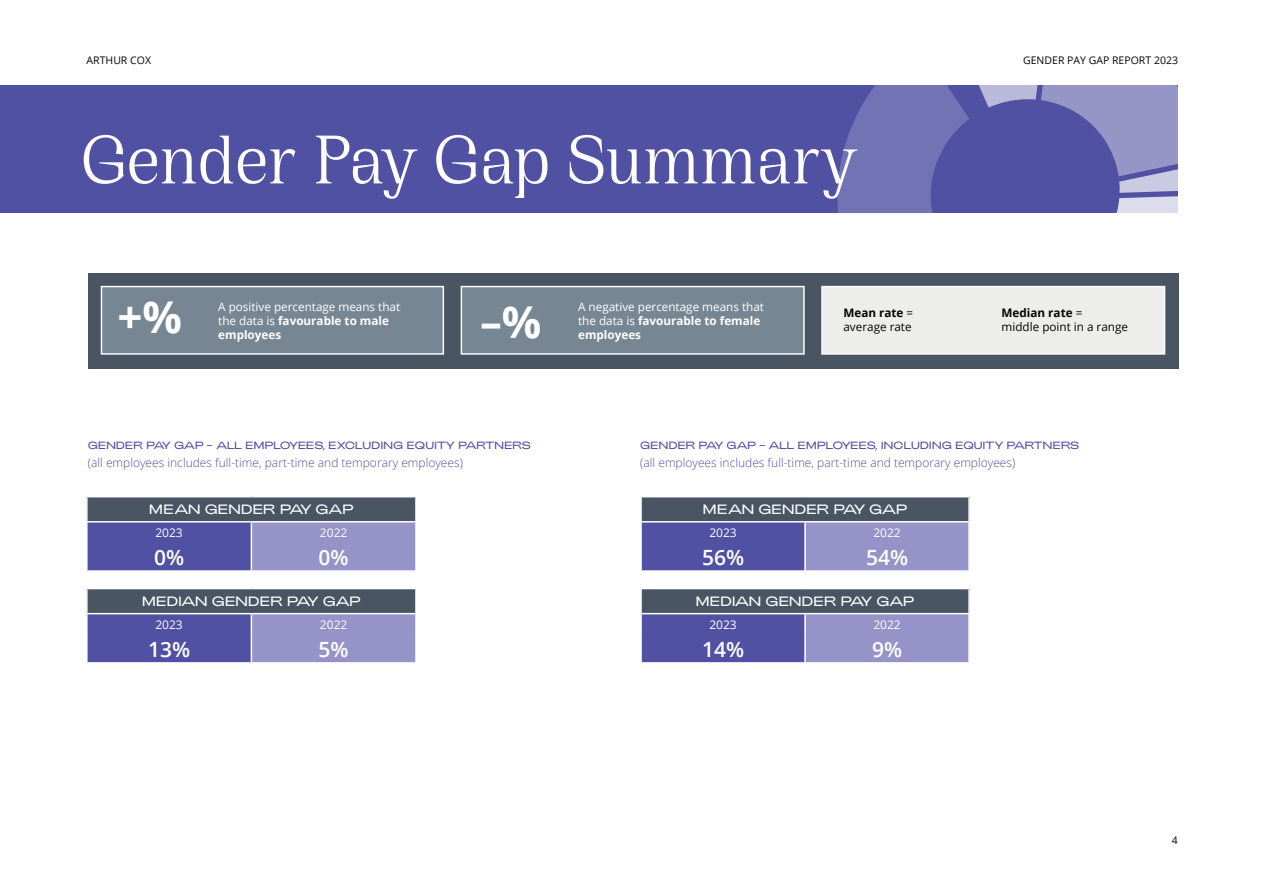
<style>
.page{position:relative;width:1263px;height:893px;background:#fff}
.page>*{position:absolute;margin:0;border:0;box-sizing:border-box;transform-origin:0 0}
.t1{font:75px "Earlsfort";letter-spacing:-.005em;color:#fff}
.t2{font:700 43.8px "Open Sans";color:#fff}
.t3{font:600 21px "Open Sans";color:#fff}
.t4{font:300 13.5px "Adieu";letter-spacing:-.03em;color:#fff}
.t5{font:300 12px "Open Sans";color:#5051a2}
.t6{font:12px "Open Sans";color:#fff}
.t7{font:11.7px/14.1px "Open Sans";color:#fff}
.t8{font:11.7px/14.1px "Open Sans";color:#040503}
.t9{font:700 11.7px "Open Sans";color:#fff}
.t10{font:300 10.5px "Adieu";letter-spacing:-.03em;color:#5051a2}
.t11{font:10.5px "Open Sans";color:#040503}
.s1{font-weight:700}
</style>
<div class="page">
<div style="left:0;top:85px;width:1178px;height:128px;background:#5051a2"></div>
<svg style="left:837px;top:85px;width:341px;height:128px"></svg>
<div style="left:641px;top:497px;width:328px;height:25px;background:#4a5564"></div>
<svg style="left:642px;top:523px;width:326px;height:47px;background:#7272b4"></svg>
<hr style="left:640px;top:497px;width:2px;height:24px;background:#fff">
<hr style="left:968px;top:497px;width:2px;height:24px;background:#fff">
<hr style="left:640px;top:521px;width:165px;height:2px;background:#fff">
<hr style="left:805px;top:521px;width:165px;height:2px;background:#fff">
<hr style="left:804px;top:523px;width:2px;height:20px;background:#fff">
<hr style="left:804px;top:543px;width:2px;height:27px;background:#fff">
<div style="left:641px;top:588px;width:328px;height:26px;background:#4a5564"></div>
<svg style="left:642px;top:614px;width:326px;height:48px;background:#7373b5"></svg>
<hr style="left:640px;top:588px;width:165px;height:1px;background:#fff">
<hr style="left:640px;top:589px;width:2px;height:24px;background:#fff">
<hr style="left:805px;top:588px;width:165px;height:1px;background:#fff">
<hr style="left:968px;top:589px;width:2px;height:24px;background:#fff">
<hr style="left:640px;top:613px;width:165px;height:1px;background:#fff">
<hr style="left:805px;top:613px;width:165px;height:1px;background:#fff">
<hr style="left:804px;top:614px;width:2px;height:21px;background:#fff">
<hr style="left:804px;top:635px;width:2px;height:27px;background:#fff">
<div style="left:87px;top:497px;width:329px;height:25px;background:#4a5564"></div>
<hr style="left:86px;top:497px;width:2px;height:24px;background:#fff">
<hr style="left:415px;top:497px;width:2px;height:24px;background:#fff">
<hr style="left:86px;top:521px;width:165px;height:2px;background:#fff">
<hr style="left:251px;top:521px;width:166px;height:2px;background:#fff">
<svg style="left:87px;top:522px;width:329px;height:48px;background:#7574b5"></svg>
<hr style="left:415px;top:543px;width:2px;height:27px;background:#fff">
<div style="left:87px;top:588px;width:329px;height:26px;background:#4a5564"></div>
<hr style="left:86px;top:588px;width:165px;height:1px;background:#fff">
<hr style="left:86px;top:589px;width:2px;height:24px;background:#fff">
<hr style="left:251px;top:588px;width:166px;height:1px;background:#fff">
<hr style="left:415px;top:589px;width:2px;height:24px;background:#fff">
<hr style="left:86px;top:613px;width:165px;height:1px;background:#fff">
<hr style="left:251px;top:613px;width:166px;height:1px;background:#fff">
<svg style="left:87px;top:614px;width:329px;height:48px;background:#7474b5"></svg>
<hr style="left:415px;top:635px;width:2px;height:27px;background:#fff">
<div style="left:88px;top:273px;width:1090px;height:95px;background:#4a5564"></div>
<div style="left:101px;top:287px;width:342px;height:67px;background:#768793"></div>
<div style="left:101px;top:286px;width:343px;height:69px;border:1px solid #fff"></div>
<div style="left:461px;top:287px;width:343px;height:67px;background:#768793"></div>
<div style="left:461px;top:286px;width:344px;height:69px;border:1px solid #fff"></div>
<div style="left:822px;top:287px;width:342px;height:67px;background:#edeeec"></div>
<div style="left:821px;top:286px;width:344px;height:69px;border:1px solid #fff"></div>
<p class="t11" style="left:87px;top:53px;width:66px">ARTHUR COX</p>
<h1 class="t1" style="left:81px;top:115px;width:778px">Gender Pay Gap Summary</h1>
<p class="t11" style="left:1023px;top:53px;width:156px">GENDER PAY GAP REPORT 2023</p>
<h2 class="t2" style="left:117px;top:286px;width:66px">+%</h2>
<p class="t7" style="left:218px;top:299px;width:183px">A positive percentage means that the data is <span class="s1">favourable to male</span></p>
<p class="t9" style="left:218px;top:326px;width:64px">employees</p>
<h2 class="t2" style="left:480px;top:292px;width:63px">–%</h2>
<p class="t7" style="left:578px;top:299px;width:187px">A negative percentage means that the data is <span class="s1">favourable to female</span></p>
<p class="t9" style="left:578px;top:326px;width:64px">employees</p>
<p class="t8" style="left:843px;top:305px;width:71px"><span class="s1">Mean rate</span> = average rate</p>
<p class="t8" style="left:1001px;top:305px;width:128px"><span class="s1">Median rate</span> =<br>middle point in a range</p>
<p class="t10" style="left:88px;top:439px;width:444px">GENDER PAY GAP – ALL EMPLOYEES, EXCLUDING EQUITY PARTNERS</p>
<p class="t5" style="left:88px;top:455px;width:377px">(all employees includes full-time, part-time and temporary employees)</p>
<p class="t4" style="left:149px;top:501px;width:206px">MEAN GENDER PAY GAP</p>
<p class="t6" style="left:155px;top:524px;width:29px">2023</p>
<p class="t6" style="left:320px;top:524px;width:29px">2022</p>
<h3 class="t3" style="left:154px;top:543px;width:32px">0%</h3>
<h3 class="t3" style="left:319px;top:543px;width:32px">0%</h3>
<p class="t4" style="left:142px;top:593px;width:221px">MEDIAN GENDER PAY GAP</p>
<p class="t6" style="left:155px;top:616px;width:29px">2023</p>
<p class="t6" style="left:320px;top:616px;width:29px">2022</p>
<h3 class="t3" style="left:148px;top:635px;width:44px">13%</h3>
<h3 class="t3" style="left:319px;top:635px;width:32px">5%</h3>
<p class="t10" style="left:640px;top:439px;width:440px">GENDER PAY GAP – ALL EMPLOYEES, INCLUDING EQUITY PARTNERS</p>
<p class="t5" style="left:640px;top:455px;width:377px">(all employees includes full-time, part-time and temporary employees)</p>
<p class="t4" style="left:703px;top:501px;width:206px">MEAN GENDER PAY GAP</p>
<p class="t6" style="left:709px;top:524px;width:29px">2023</p>
<p class="t6" style="left:873px;top:524px;width:29px">2022</p>
<h3 class="t3" style="left:702px;top:543px;width:44px">56%</h3>
<h3 class="t3" style="left:866px;top:543px;width:44px">54%</h3>
<p class="t4" style="left:695px;top:593px;width:221px">MEDIAN GENDER PAY GAP</p>
<p class="t6" style="left:709px;top:616px;width:29px">2023</p>
<p class="t6" style="left:873px;top:616px;width:29px">2022</p>
<h3 class="t3" style="left:702px;top:635px;width:44px">14%</h3>
<h3 class="t3" style="left:872px;top:635px;width:32px">9%</h3>
<p class="t11" style="left:1172px;top:833px;width:8px">4</p>
</div>
